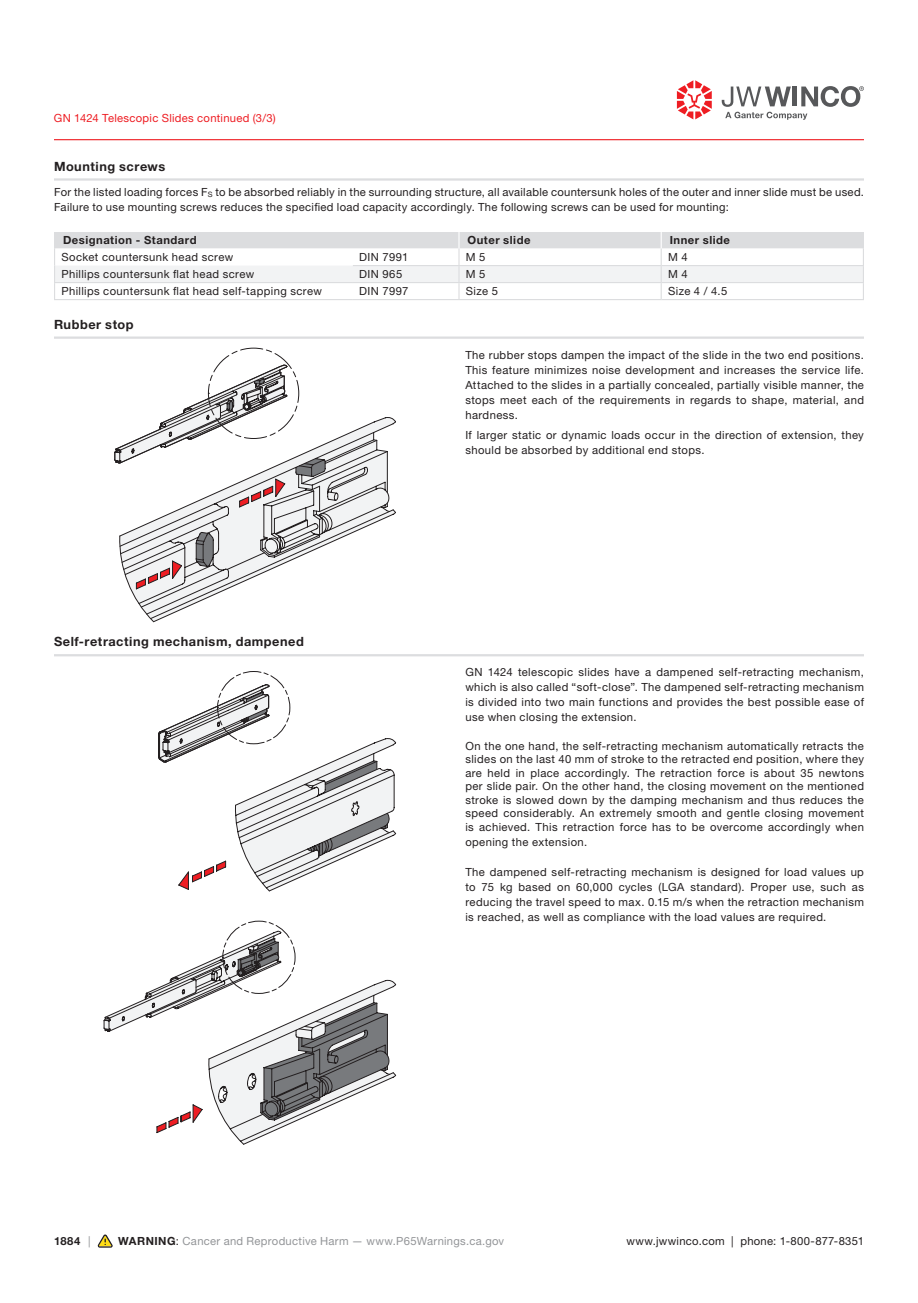
<style>
.page{position:relative;width:918px;height:1303px;background:#fff}
.page>*{position:absolute;margin:0;border:0;box-sizing:border-box;transform-origin:0 0}
.t1{font:700 12.75px "Helvetica Neue LTW1 G";letter-spacing:.04em;color:#231f20}
.t2{font:11.25px/15px "Helvetica Neue LTW1 G";letter-spacing:.03em;color:#231f20;text-align:justify}
.t3{font:11.25px "Helvetica Neue LT Pro";letter-spacing:.025em;color:#939598}
.t4{font:700 11.25px "Helvetica Neue LT Pro";letter-spacing:.045em;color:#231f20}
.t5{font:11.25px "Helvetica Neue LTW1 G";letter-spacing:.025em;color:#ee1d23}
.t6{font:700 11.25px "Helvetica Neue LTW1 G";color:#231f20}
.s1{font-weight:400;color:#939598}
.s2{font-weight:700;color:#231f20}
.s3{color:#231f20}
</style>
<div class="page">
<svg style="left:677px;top:80px;width:35px;height:39px"></svg>
<svg style="left:722px;top:86px;width:142px;height:34px"></svg>
<hr style="left:54px;top:139px;width:810px;height:1px;background:#ee1d23">
<svg style="left:98px;top:1234px;width:15px;height:13px"></svg>
<hr style="left:54px;top:336px;width:810px;height:3px;background:#dcdddf">
<svg style="left:114px;top:364px;width:174px;height:100px"></svg>
<svg style="left:119px;top:417px;width:277px;height:206px"></svg>
<hr style="left:54px;top:654px;width:810px;height:2px;background:#dcdddf">
<svg style="left:158px;top:684px;width:237px;height:208px"></svg>
<svg style="left:104px;top:931px;width:293px;height:214px"></svg>
<hr style="left:54px;top:178px;width:810px;height:3px;background:#dcdddf">
<svg style="left:54px;top:232px;width:810px;height:67px"></svg>
<hr style="left:54px;top:299px;width:299px;height:1px;background:#dcdddf">
<hr style="left:353px;top:299px;width:106px;height:1px;background:#dcdddf">
<hr style="left:459px;top:299px;width:202px;height:1px;background:#dcdddf">
<hr style="left:661px;top:299px;width:203px;height:1px;background:#dcdddf">
<p class="t5" style="left:54px;top:111px;width:223px">GN 1424 Telescopic Slides continued (3/3)</p>
<p class="t1" style="left:54px;top:158px;width:113px">Mounting screws</p>
<p class="t2" style="left:54px;top:184px;width:811px">For the listed loading forces F<sub>S</sub> to be absorbed reliably in the surrounding structure, all available countersunk holes of the outer and inner slide must be used.<br>Failure to use mounting screws reduces the specified load capacity accordingly. The following screws can be used for mounting:</p>
<p class="t4" style="left:63px;top:233px;width:135px">Designation - Standard</p>
<p class="t4" style="left:468px;top:233px;width:65px">Outer slide</p>
<p class="t4" style="left:670px;top:233px;width:62px">Inner slide</p>
<p class="t2" style="left:62px;top:249px;width:173px">Socket countersunk head screw</p>
<p class="t2" style="left:359px;top:249px;width:51px">DIN 7991</p>
<p class="t2" style="left:466px;top:249px;width:21px">M 5</p>
<p class="t2" style="left:668px;top:249px;width:21px">M 4</p>
<p class="t2" style="left:62px;top:266px;width:194px">Phillips countersunk flat head screw</p>
<p class="t2" style="left:359px;top:266px;width:44px">DIN 965</p>
<p class="t2" style="left:466px;top:266px;width:21px">M 5</p>
<p class="t2" style="left:668px;top:266px;width:21px">M 4</p>
<p class="t2" style="left:62px;top:283px;width:262px">Phillips countersunk flat head self-tapping screw</p>
<p class="t2" style="left:359px;top:283px;width:51px">DIN 7997</p>
<p class="t2" style="left:466px;top:283px;width:34px">Size 5</p>
<p class="t2" style="left:668px;top:283px;width:61px">Size 4 / 4.5</p>
<p class="t1" style="left:54px;top:316px;width:81px">Rubber stop</p>
<p class="t1" style="left:54px;top:634px;width:251px">Self-retracting mechanism, dampened</p>
<p class="t2" style="left:465px;top:347px;width:400px">The rubber stops dampen the impact of the slide in the two end positions.<br>This feature minimizes noise development and increases the service life.<br>Attached to the slides in a partially concealed, partially visible manner, the stops meet each of the requirements in regards to shape, material, and hardness.</p>
<p class="t2" style="left:465px;top:427px;width:400px">If larger static or dynamic loads occur in the direction of extension, they should be absorbed by additional end stops.</p>
<p class="t2" style="left:465px;top:665px;width:400px">GN 1424 telescopic slides have a dampened self-retracting mechanism, which is also called “soft-close”. The dampened self-retracting mechanism is divided into two main functions and provides the best possible ease of use when closing the extension.</p>
<p class="t2" style="left:465px;top:739px;width:400px;line-height:13.5px">On the one hand, the self-retracting mechanism automatically retracts the slides on the last 40 mm of stroke to the retracted end position, where they are held in place accordingly. The retraction force is about 35 newtons per slide pair. On the other hand, the closing movement on the mentioned stroke is slowed down by the damping mechanism and thus reduces the speed considerably. An extremely smooth and gentle closing movement is achieved. This retraction force has to be overcome accordingly when</p>
<p class="t2" style="left:465px;top:834px;width:123px">opening the extension.</p>
<p class="t2" style="left:465px;top:864px;width:400px">The dampened self-retracting mechanism is designed for load values up to 75 kg based on 60,000 cycles (LGA standard). Proper use, such as reducing the travel speed to max. 0.15 m/s when the retraction mechanism is reached, as well as compliance with the load values are required.</p>
<p class="t6" style="left:54px;top:1234px;width:38px">1884 <span class="s1">|</span></p>
<p class="t3" style="left:118px;top:1234px;width:388px"><span class="s2">WARNING</span><span class="s3">:</span> Cancer and Reproductive Harm — www.P65Warnings.ca.gov</p>
<p class="t2" style="left:626px;top:1233px;width:239px">www.jwwinco.com | phone: 1-800-877-8351</p>
</div>
